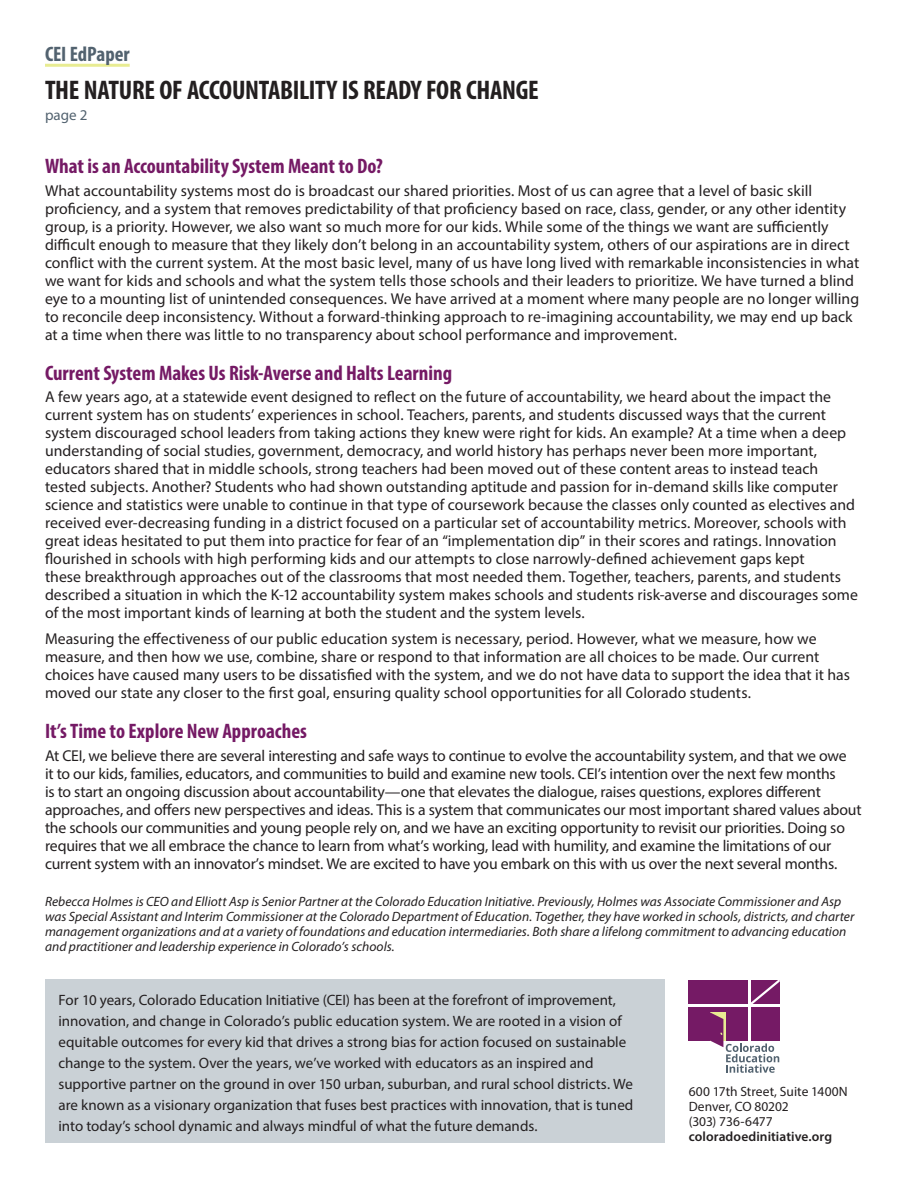
<style>
.page{position:relative;width:918px;height:1188px;background:#fff}
.page>*{position:absolute;margin:0;border:0;box-sizing:border-box;transform-origin:0 0}
.t1{font:700 condensed 27px "Myriad Pro";letter-spacing:-.01em;color:#231f20}
.t2{font:700 condensed 21px "Myriad Pro";color:#751a65}
.t3{font:700 condensed 21px "Myriad Pro";letter-spacing:-.005em;color:#52626f}
.t4{font:15.75px/18px "Myriad Pro";color:#231f20}
.t5{font:15px/21px "Myriad Pro";color:#231f20}
.t6{font:15px "Myriad Pro";color:#52626f}
.t7{font:italic 13.5px/15px "Myriad Pro";color:#231f20}
.t8{font:13.5px/15px "Myriad Pro";color:#231f20}
.t9{font:600 13.5px "Myriad Pro";letter-spacing:.005em;color:#231f20}
</style>
<div class="page">
<div style="left:45px;top:980px;width:619px;height:163px;background:#cad1d6"></div>
<div style="left:689px;top:980px;width:91px;height:60px;background:#751a65"></div>
<hr style="left:689px;top:1004px;width:91px;height:2px;background:#fff">
<hr style="left:748px;top:980px;width:3px;height:60px;background:#fff">
<svg style="left:751px;top:980px;width:29px;height:24px"></svg>
<svg style="left:710px;top:1012px;width:69px;height:61px"></svg>
<hr style="left:45px;top:64px;width:85px;height:3px;background:#e8ec92">
<h2 class="t3" style="left:45px;top:41px;width:86px">CEI EdPaper</h2>
<h1 class="t1" style="left:45px;top:73px;width:495px">THE NATURE OF ACCOUNTABILITY IS READY FOR CHANGE</h1>
<p class="t6" style="left:45px;top:106px;width:44px">page 2</p>
<h2 class="t2" style="left:45px;top:153px;width:339px">What is an Accountability System Meant to Do?</h2>
<p class="t4" style="left:45px;top:181px;width:816px">What accountability systems most do is broadcast our shared priorities. Most of us can agree that a level of basic skill proficiency, and a system that removes predictability of that proficiency based on race, class, gender, or any other identity group, is a priority. However, we also want so much more for our kids. While some of the things we want are sufficiently difficult enough to measure that they likely don’t belong in an accountability system, others of our aspirations are in direct conflict with the current system. At the most basic level, many of us have long lived with remarkable inconsistencies in what we want for kids and schools and what the system tells those schools and their leaders to prioritize. We have turned a blind eye to a mounting list of unintended consequences. We have arrived at a moment where many people are no longer willing to reconcile deep inconsistency. Without a forward-thinking approach to re-imagining accountability, we may end up back at a time when there was little to no transparency about school performance and improvement.</p>
<h2 class="t2" style="left:45px;top:360px;width:409px">Current System Makes Us Risk-Averse and Halts Learning</h2>
<p class="t4" style="left:45px;top:388px;width:815px">A few years ago, at a statewide event designed to reflect on the future of accountability, we heard about the impact the current system has on students’ experiences in school. Teachers, parents, and students discussed ways that the current system discouraged school leaders from taking actions they knew were right for kids. An example? At a time when a deep understanding of social studies, government, democracy, and world history has perhaps never been more important, educators shared that in middle schools, strong teachers had been moved out of these content areas to instead teach tested subjects. Another? Students who had shown outstanding aptitude and passion for in-demand skills like computer science and statistics were unable to continue in that type of coursework because the classes only counted as electives and received ever-decreasing funding in a district focused on a particular set of accountability metrics. Moreover, schools with great ideas hesitated to put them into practice for fear of an “implementation dip” in their scores and ratings. Innovation flourished in schools with high performing kids and our attempts to close narrowly-defined achievement gaps kept<br>these breakthrough approaches out of the classrooms that most needed them. Together, teachers, parents, and students described a situation in which the K-12 accountability system makes schools and students risk-averse and discourages some of the most important kinds of learning at both the student and the system levels.</p>
<p class="t4" style="left:45px;top:629px;width:807px">Measuring the effectiveness of our public education system is necessary, period. However, what we measure, how we measure, and then how we use, combine, share or respond to that information are all choices to be made. Our current choices have caused many users to be dissatisfied with the system, and we do not have data to support the idea that it has moved our state any closer to the first goal, ensuring quality school opportunities for all Colorado students.</p>
<h2 class="t2" style="left:45px;top:718px;width:263px">It’s Time to Explore New Approaches</h2>
<p class="t4" style="left:45px;top:746px;width:818px">At CEI, we believe there are several interesting and safe ways to continue to evolve the accountability system, and that we owe<br>it to our kids, families, educators, and communities to build and examine new tools. CEI’s intention over the next few months<br>is to start an ongoing discussion about accountability—one that elevates the dialogue, raises questions, explores different approaches, and offers new perspectives and ideas. This is a system that communicates our most important shared values about the schools our communities and young people rely on, and we have an exciting opportunity to revisit our priorities. Doing so requires that we all embrace the chance to learn from what’s working, lead with humility, and examine the limitations of our current system with an innovator’s mindset. We are excited to have you embark on this with us over the next several months.</p>
<p class="t7" style="left:45px;top:894px;width:811px">Rebecca Holmes is CEO and Elliott Asp is Senior Partner at the Colorado Education Initiative. Previously, Holmes was Associate Commissioner and Asp was Special Assistant and Interim Commissioner at the Colorado Department of Education. Together, they have worked in schools, districts, and charter management organizations and at a variety of foundations and education intermediaries. Both share a lifelong commitment to advancing education and practitioner and leadership experience in Colorado’s schools.</p>
<p class="t5" style="left:58px;top:989px;width:576px">For 10 years, Colorado Education Initiative (CEI) has been at the forefront of improvement, innovation, and change in Colorado’s public education system. We are rooted in a vision of equitable outcomes for every kid that drives a strong bias for action focused on sustainable change to the system. Over the years, we’ve worked with educators as an inspired and supportive partner on the ground in over 150 urban, suburban, and rural school districts. We are known as a visionary organization that fuses best practices with innovation, that is tuned into today’s school dynamic and always mindful of what the future demands.</p>
<p class="t8" style="left:689px;top:1084px;width:161px">600 17th Street, Suite 1400N<br>Denver, CO 80202<br>(303) 736-6477</p>
<p class="t9" style="left:689px;top:1128px;width:145px">coloradoedinitiative.org</p>
</div>
